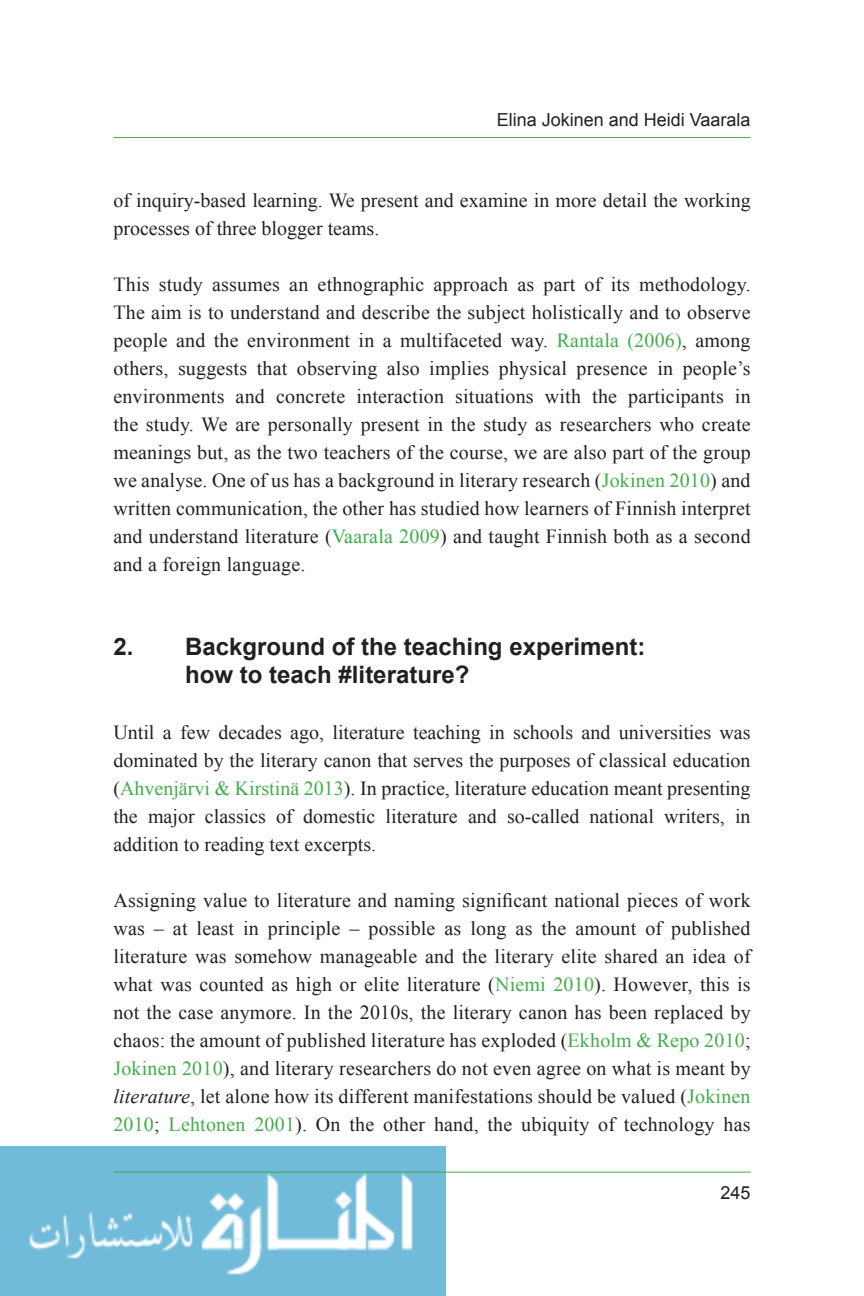
<style>
.page{position:relative;width:864px;height:1296px;background:#fff}
.page>*{position:absolute;margin:0;border:0;box-sizing:border-box;transform-origin:0 0}
.t1{font:700 24px/28px "Arial";color:#231f20}
.body_text{font:20px/28px "Times New Roman";color:#231f20;text-align:justify}
.t2{font:18px "Arial";color:#231f20}
.s1{color:#40ae49}
.s2{font-style:italic}
</style>
<div class="page">
<img style="left:0;top:1146px;width:446px;height:150px">
<hr style="left:113px;top:137px;width:638px;height:1px;background:#40ae49">
<hr style="left:113px;top:1172px;width:638px;height:1px;background:#40ae49">
<p class="t2" style="left:497px;top:108px;width:255px">Elina Jokinen and Heidi Vaarala</p>
<p class="body_text" style="left:113px;top:186px;width:639px">of inquiry-based learning. We present and examine in more detail the working processes of three blogger teams.</p>
<p class="body_text" style="left:113px;top:270px;width:639px">This study assumes an ethnographic approach as part of its methodology.<br>The aim is to understand and describe the subject holistically and to observe people and the environment in a multifaceted way. <span class="s1">Rantala (2006)</span>, among others, suggests that observing also implies physical presence in people’s environments and concrete interaction situations with the participants in the study. We are personally present in the study as researchers who create meanings but, as the two teachers of the course, we are also part of the group we analyse. One of us has a background in literary research (<span class="s1">Jokinen 2010</span>) and written communication, the other has studied how learners of Finnish interpret and understand literature (<span class="s1">Vaarala 2009</span>) and taught Finnish both as a second and a foreign language.</p>
<p class="t1" style="left:185px;top:633px;width:462px;text-indent:-72px">2. Background of the teaching experiment: how to teach #literature?</p>
<p class="body_text" style="left:113px;top:718px;width:639px">Until a few decades ago, literature teaching in schools and universities was dominated by the literary canon that serves the purposes of classical education (<span class="s1">Ahvenjärvi &amp; Kirstinä 2013</span>). In practice, literature education meant presenting the major classics of domestic literature and so-called national writers, in addition to reading text excerpts.</p>
<p class="body_text" style="left:113px;top:886px;width:639px">Assigning value to literature and naming significant national pieces of work was – at least in principle – possible as long as the amount of published literature was somehow manageable and the literary elite shared an idea of what was counted as high or elite literature (<span class="s1">Niemi 2010</span>). However, this is not the case anymore. In the 2010s, the literary canon has been replaced by chaos: the amount of published literature has exploded (<span class="s1">Ekholm &amp; Repo 2010</span>; <span class="s1">Jokinen 2010</span>), and literary researchers do not even agree on what is meant by <span class="s2">literature</span>, let alone how its different manifestations should be valued (<span class="s1">Jokinen 2010</span>; <span class="s1">Lehtonen 2001</span>). On the other hand, the ubiquity of technology has</p>
<p class="t2" style="left:721px;top:1181px;width:32px">245</p>
</div>
